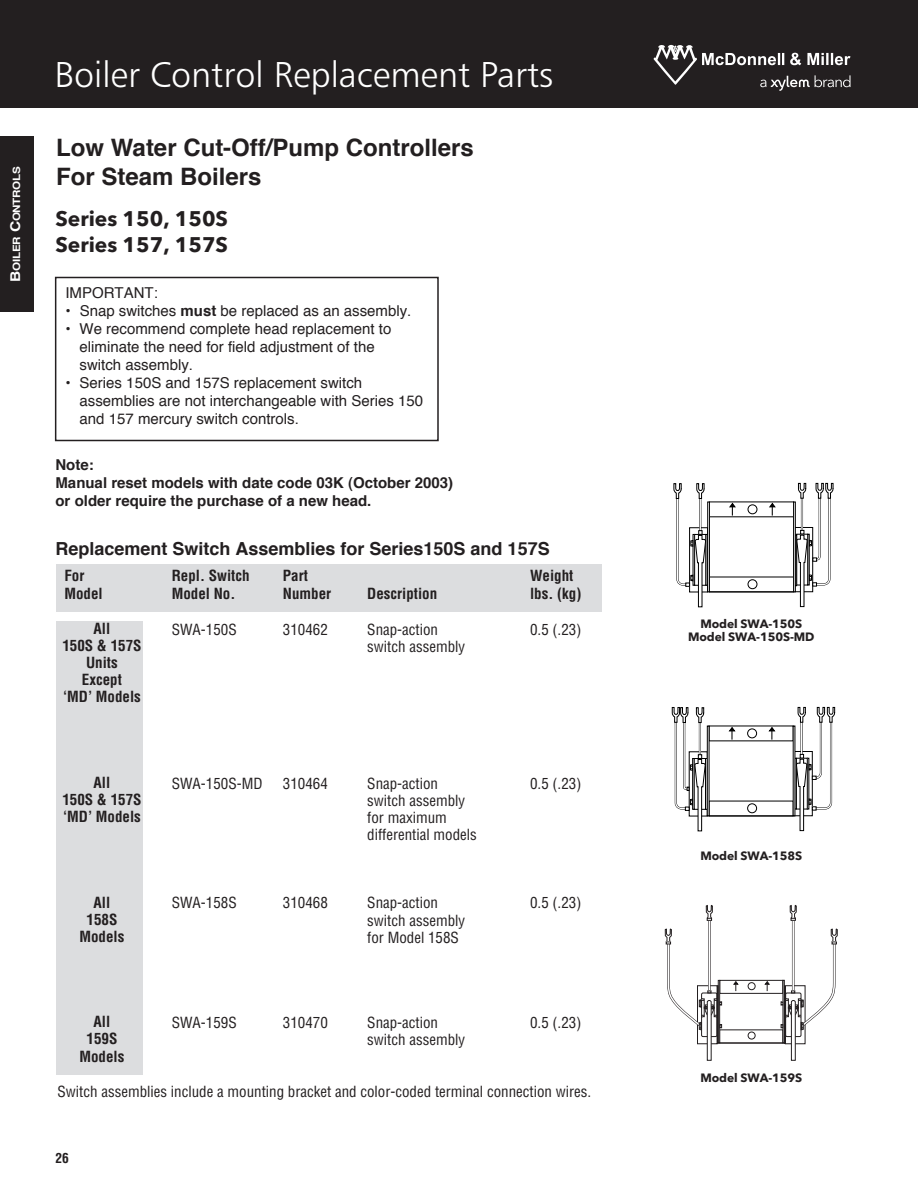
<style>
.page{position:relative;width:918px;height:1188px;background:#fff}
.page>*{position:absolute;margin:0;border:0;box-sizing:border-box;transform-origin:0 0}
.t1{font:36px "Humanist 777 BT Light B";color:#fff}
.t2{font:700 24px/28.8px "Helvetica";color:#231f20}
.t3{font:700 21px/25.5px "Avenir Next LT Pro";color:#231f20}
.t4{font:700 18px "Helvetica";color:#231f20}
.t5{font:condensed 15px/17.1px "Helvetica";color:#231f20}
.t6{font:15px/18px "Helvetica";color:#231f20}
.t7{font:700 condensed 15px/17.1px "Helvetica";color:#231f20;text-align:center}
.t8{font:700 15px/18px "Helvetica";color:#231f20}
.t9{font:700 condensed 13.5px "Helvetica";color:#231f20}
.t10{font:700 12px/13.5px "Avenir Next LT Pro";letter-spacing:-.005em;color:#231f20;text-align:center}
.t11{font:700 10.2px "Helvetica";letter-spacing:-.02em;color:#fff;scale:1.15 1}
.s1{font-size:13.5px}
.s2{font-weight:700}
</style>
<div class="page">
<div style="left:0;top:0;width:918px;height:108px;background:#231f20"></div>
<div style="left:0;top:136px;width:34px;height:176px;background:#231f20"></div>
<svg style="left:654px;top:45px;width:196px;height:46px"></svg>
<div style="left:55px;top:277px;width:384px;height:164px;border:2px solid #231f20"></div>
<div style="left:56px;top:564px;width:545px;height:47px;background:#dcdddf"></div>
<div style="left:56px;top:621px;width:87px;height:454px;background:#dcdddf"></div>
<div style="left:709px;top:577px;width:85px;height:15px;border:1px solid #000"></div>
<hr style="left:709px;top:592px;width:85px;height:1px;background:#000">
<div style="left:707px;top:502px;width:3px;height:90px;border:1px solid #000"></div>
<div style="left:793px;top:502px;width:3px;height:90px;border:1px solid #000"></div>
<svg style="left:673px;top:483px;width:33px;height:124px"></svg>
<div style="left:748px;top:505px;width:9px;height:9px;border:1px solid #000;border-radius:50%"></div>
<div style="left:748px;top:579px;width:9px;height:10px;border:1px solid #000;border-radius:50%"></div>
<svg style="left:728px;top:502px;width:9px;height:14px"></svg>
<svg style="left:768px;top:502px;width:9px;height:14px"></svg>
<svg style="left:796px;top:483px;width:37px;height:124px"></svg>
<div style="left:709px;top:801px;width:84px;height:15px;border:1px solid #000"></div>
<hr style="left:709px;top:816px;width:84px;height:1px;background:#000">
<div style="left:707px;top:726px;width:2px;height:90px;border:1px solid #000"></div>
<svg style="left:796px;top:707px;width:39px;height:124px"></svg>
<div style="left:747px;top:729px;width:10px;height:9px;border:1px solid #000;border-radius:50%"></div>
<div style="left:747px;top:804px;width:10px;height:9px;border:1px solid #000;border-radius:50%"></div>
<svg style="left:728px;top:726px;width:9px;height:14px"></svg>
<svg style="left:767px;top:726px;width:9px;height:14px"></svg>
<svg style="left:672px;top:707px;width:34px;height:124px"></svg>
<div style="left:719px;top:1030px;width:64px;height:13px;border:1px solid #231f20"></div>
<div style="left:720px;top:980px;width:63px;height:14px;border:1px solid #231f20"></div>
<hr style="left:718px;top:1043px;width:66px;height:1px;background:#231f20">
<div style="left:748px;top:982px;width:7px;height:8px;border:1px solid #231f20;border-radius:50%"></div>
<div style="left:748px;top:1032px;width:7px;height:7px;border:1px solid #231f20;border-radius:50%"></div>
<svg style="left:733px;top:981px;width:6px;height:10px"></svg>
<svg style="left:764px;top:981px;width:6px;height:10px"></svg>
<hr style="left:708px;top:920px;width:3px;height:71px;background:#231f20">
<hr style="left:709px;top:920px;width:1px;height:71px;background:#fff">
<svg style="left:706px;top:905px;width:7px;height:16px"></svg>
<svg style="left:665px;top:929px;width:57px;height:132px"></svg>
<svg style="left:790px;top:905px;width:7px;height:16px"></svg>
<svg style="left:781px;top:929px;width:57px;height:132px"></svg>
<p class="t11" style="left:12px;top:282px;width:102px;rotate:-90deg"><span class="s1">B</span>OILER <span class="s1">C</span>ONTROLS</p>
<h1 class="t1" style="left:55px;top:60px;width:500px">Boiler Control Replacement Parts</h1>
<h2 class="t2" style="left:56px;top:135px;width:419px">Low Water Cut-Off/Pump Controllers<br>For Steam Boilers</h2>
<h3 class="t3" style="left:56px;top:209px;width:174px">Series 150, 150S<br>Series 157, 157S</h3>
<p class="t6" style="left:65px;top:285px;width:94px">IMPORTANT:</p>
<p class="t6" style="left:65px;top:303px;width:348px">• Snap switches <span class="s2">must</span> be replaced as an assembly.</p>
<p class="t6" style="left:80px;top:321px;width:313px;text-indent:-14px">• We recommend complete head replacement to eliminate the need for field adjustment of the switch assembly.</p>
<p class="t6" style="left:80px;top:375px;width:345px;text-indent:-14px">• Series 150S and 157S replacement switch assemblies are not interchangeable with Series 150 and 157 mercury switch controls.</p>
<p class="t8" style="left:56px;top:457px;width:399px">Note:<br>Manual reset models with date code 03K (October 2003) or older require the purchase of a new head.</p>
<p class="t4" style="left:56px;top:541px;width:496px">Replacement Switch Assemblies for Series150S and 157S</p>
<p class="t7" style="left:64px;top:567px;width:21px">For</p>
<p class="t7" style="left:172px;top:567px;width:79px">Repl. Switch</p>
<p class="t7" style="left:283px;top:567px;width:27px">Part</p>
<p class="t7" style="left:530px;top:567px;width:45px">Weight</p>
<p class="t7" style="left:64px;top:585px;width:40px">Model</p>
<p class="t7" style="left:172px;top:585px;width:65px">Model No.</p>
<p class="t7" style="left:283px;top:585px;width:50px">Number</p>
<p class="t7" style="left:367px;top:585px;width:71px">Description</p>
<p class="t7" style="left:530px;top:585px;width:53px">lbs. (kg)</p>
<p class="t5" style="left:172px;top:621px;width:67px">SWA-150S</p>
<p class="t5" style="left:283px;top:621px;width:46px">310462</p>
<p class="t5" style="left:367px;top:621px;width:72px">Snap-action</p>
<p class="t5" style="left:530px;top:621px;width:53px">0.5 (.23)</p>
<p class="t5" style="left:367px;top:638px;width:99px">switch assembly</p>
<p class="t7" style="left:62px;top:620px;width:81px">All<br>150S &amp; 157S<br>Units<br>Except<br>‘MD’ Models</p>
<p class="t7" style="left:62px;top:774px;width:81px">All<br>150S &amp; 157S ‘MD’ Models</p>
<p class="t7" style="left:79px;top:894px;width:46px">All<br>158S<br>Models</p>
<p class="t5" style="left:172px;top:775px;width:92px">SWA-150S-MD</p>
<p class="t5" style="left:283px;top:775px;width:46px">310464</p>
<p class="t5" style="left:367px;top:775px;width:72px">Snap-action</p>
<p class="t5" style="left:530px;top:775px;width:53px">0.5 (.23)</p>
<p class="t5" style="left:367px;top:792px;width:111px">switch assembly for maximum differential models</p>
<p class="t5" style="left:172px;top:895px;width:67px">SWA-158S</p>
<p class="t5" style="left:283px;top:895px;width:46px">310468</p>
<p class="t5" style="left:367px;top:895px;width:72px">Snap-action</p>
<p class="t5" style="left:530px;top:895px;width:53px">0.5 (.23)</p>
<p class="t5" style="left:367px;top:912px;width:99px">switch assembly for Model 158S</p>
<p class="t7" style="left:79px;top:1014px;width:46px">All<br>159S<br>Models</p>
<p class="t5" style="left:172px;top:1014px;width:67px">SWA-159S</p>
<p class="t5" style="left:283px;top:1014px;width:46px">310470</p>
<p class="t5" style="left:367px;top:1014px;width:72px">Snap-action</p>
<p class="t5" style="left:530px;top:1014px;width:53px">0.5 (.23)</p>
<p class="t5" style="left:367px;top:1032px;width:99px">switch assembly</p>
<p class="t5" style="left:58px;top:1083px;width:535px">Switch assemblies include a mounting bracket and color-coded terminal connection wires.</p>
<p class="t9" style="left:56px;top:1150px;width:15px">26</p>
<p class="t10" style="left:688px;top:618px;width:128px">Model SWA-150S<br>Model SWA-150S-MD</p>
<p class="t10" style="left:700px;top:851px;width:104px">Model SWA-158S</p>
<p class="t10" style="left:700px;top:1072px;width:104px">Model SWA-159S</p>
</div>
